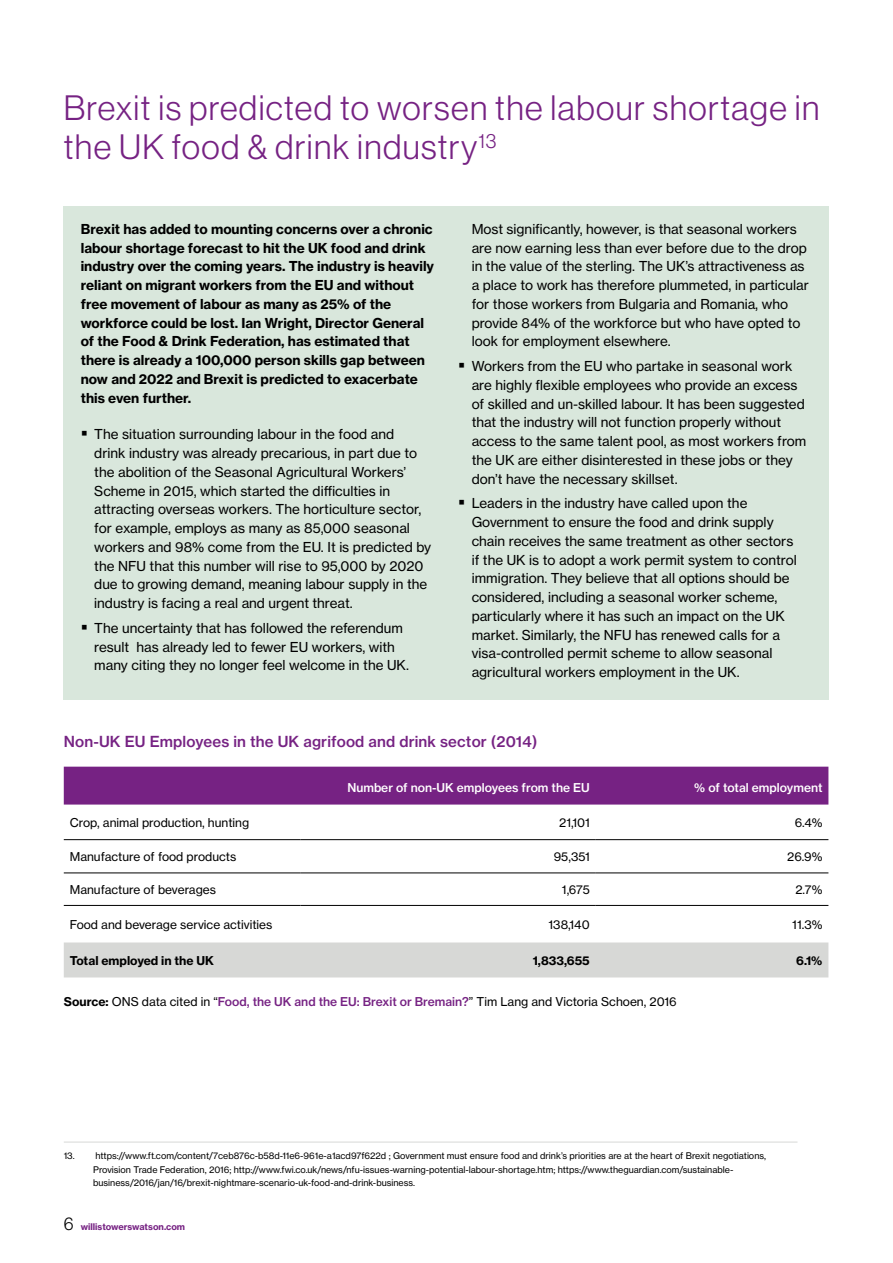
<style>
.page{position:relative;width:893px;height:1263px;background:#fff}
.page>*{position:absolute;margin:0;border:0;box-sizing:border-box;transform-origin:0 0}
.t1{font:34.5px/39px "N Haas Grotesk DS Std 45 Lt";letter-spacing:.04em;color:#762283}
.t2{font:15px "N Haas Grotesk TX Std 65 Md";letter-spacing:.01em;color:#762283}
.t3{font:13.5px/18.8px "N Haas Grotesk TX Std 55 Rg";color:#000}
.t4{font:13.5px/18.8px "N Haas Grotesk TX Std 75 Bd";color:#000}
.t5{font:12px "N Haas Grotesk TX Std 55 Rg";color:#000}
.t6{font:12px "N Haas Grotesk TX Std 65 Md";color:#fff}
.t7{font:12px "N Haas Grotesk TX Std 75 Bd";color:#000}
.t8{font:9px/13.5px "N Haas Grotesk TX Std 55 Rg";color:#000}
.t9{font:9px "N Haas Grotesk TX Std 75 Bd";color:#762283}
.s1{font-family:"N Haas Grotesk TX Std 75 Bd"}
.s2{font-family:"N Haas Grotesk TX Std 65 Md";color:#762283}
.s3{font-family:"N Haas Grotesk DS Std 45 Lt";font-size:18px;color:#000}
</style>
<div class="page">
<div style="left:64px;top:206px;width:765px;height:493px;background:#d9e7dc"></div>
<hr style="left:64px;top:1142px;width:733px;height:1px;background:#d7d8d6">
<div style="left:64px;top:767px;width:764px;height:37px;background:#762283"></div>
<div style="left:64px;top:942px;width:764px;height:35px;background:#d7d8d6"></div>
<hr style="left:64px;top:839px;width:237px;height:1px;background:#000">
<hr style="left:301px;top:839px;width:295px;height:1px;background:#000">
<hr style="left:596px;top:839px;width:232px;height:1px;background:#000">
<hr style="left:64px;top:873px;width:237px;height:1px;background:#000">
<hr style="left:301px;top:873px;width:295px;height:1px;background:#000">
<hr style="left:596px;top:873px;width:232px;height:1px;background:#000">
<hr style="left:64px;top:905px;width:237px;height:1px;background:#000">
<hr style="left:301px;top:905px;width:295px;height:1px;background:#000">
<hr style="left:596px;top:905px;width:232px;height:1px;background:#000">
<h1 class="t1" style="left:64px;top:89px;width:757px">Brexit is predicted to worsen the labour shortage in the UK food &amp; drink industry<sup>13</sup></h1>
<p class="t4" style="left:81px;top:219px;width:355px">Brexit has added to mounting concerns over a chronic labour shortage forecast to hit the UK food and drink industry over the coming years. The industry is heavily reliant on migrant workers from the EU and without free movement of labour as many as 25% of the workforce could be lost. Ian Wright, Director General of the Food &amp; Drink Federation, has estimated that there is already a 100,000 person skills gap between now and 2022 and Brexit is predicted to exacerbate this even further.</p>
<p class="t3" style="left:94px;top:425px;width:338px">The situation surrounding labour in the food and<br>drink industry was already precarious, in part due to the abolition of the Seasonal Agricultural Workers’ Scheme in 2015, which started the difficulties in attracting overseas workers. The horticulture sector, for example, employs as many as 85,000 seasonal workers and 98% come from the EU. It is predicted by the NFU that this number will rise to 95,000 by 2020 due to growing demand, meaning labour supply in the industry is facing a real and urgent threat.</p>
<p class="t3" style="left:94px;top:618px;width:316px">The uncertainty that has followed the referendum result has already led to fewer EU workers, with many citing they no longer feel welcome in the UK.</p>
<p class="t3" style="left:472px;top:219px;width:339px">Most significantly, however, is that seasonal workers are now earning less than ever before due to the drop in the value of the sterling. The UK’s attractiveness as a place to work has therefore plummeted, in particular for those workers from Bulgaria and Romania, who provide 84% of the workforce but who have opted to look for employment elsewhere.</p>
<p class="t3" style="left:472px;top:357px;width:336px">Workers from the EU who partake in seasonal work are highly flexible employees who provide an excess of skilled and un-skilled labour. It has been suggested that the industry will not function properly without access to the same talent pool, as most workers from the UK are either disinterested in these jobs or they don’t have the necessary skillset.</p>
<p class="t3" style="left:472px;top:494px;width:327px">Leaders in the industry have called upon the Government to ensure the food and drink supply chain receives the same treatment as other sectors if the UK is to adopt a work permit system to control immigration. They believe that all options should be considered, including a seasonal worker scheme, particularly where it has such an impact on the UK market. Similarly, the NFU has renewed calls for a visa-controlled permit scheme to allow seasonal agricultural workers employment in the UK.</p>
<p class="t2" style="left:64px;top:732px;width:475px">Non-UK EU Employees in the UK agrifood and drink sector (2014)</p>
<p class="t6" style="left:347px;top:780px;width:244px">Number of non-UK employees from the EU</p>
<p class="t6" style="left:694px;top:780px;width:130px">% of total employment</p>
<p class="t5" style="left:70px;top:815px;width:181px">Crop, animal production, hunting</p>
<p class="t5" style="left:559px;top:815px;width:32px">21,101</p>
<p class="t5" style="left:795px;top:815px;width:29px">6.4%</p>
<p class="t5" style="left:70px;top:849px;width:168px">Manufacture of food products</p>
<p class="t5" style="left:554px;top:849px;width:37px">95,351</p>
<p class="t5" style="left:787px;top:849px;width:37px">26.9%</p>
<p class="t5" style="left:70px;top:882px;width:148px">Manufacture of beverages</p>
<p class="t5" style="left:562px;top:882px;width:29px">1,675</p>
<p class="t5" style="left:795px;top:882px;width:29px">2.7%</p>
<p class="t5" style="left:70px;top:917px;width:204px">Food and beverage service activities</p>
<p class="t5" style="left:549px;top:917px;width:43px">138,140</p>
<p class="t5" style="left:792px;top:917px;width:32px">11.3%</p>
<p class="t7" style="left:70px;top:953px;width:146px">Total employed in the UK</p>
<p class="t7" style="left:533px;top:953px;width:59px">1,833,655</p>
<p class="t7" style="left:796px;top:953px;width:28px">6.1%</p>
<p class="t5" style="left:64px;top:994px;width:614px"><span class="s1">Source:</span> ONS data cited in “<span class="s2">Food, the UK and the EU: Brexit or Bremain?</span>” Tim Lang and Victoria Schoen, 2016</p>
<p class="t8" style="left:93px;top:1149px;width:674px;text-indent:-29px">13. https://www.ft.com/content/7ceb876c-b58d-11e6-961e-a1acd97f622d ; Government must ensure food and drink’s priorities are at the heart of Brexit negotiations,<br>Provision Trade Federation, 2016; http://www.fwi.co.uk/news/nfu-issues-warning-potential-labour-shortage.htm; https://www.theguardian.com/sustainable&shy;business/2016/jan/16/brexit-nightmare-scenario-uk-food-and-drink-business.</p>
<p class="t9" style="left:64px;top:1221px;width:123px"><span class="s3">6</span> willistowerswatson.com</p>
</div>
